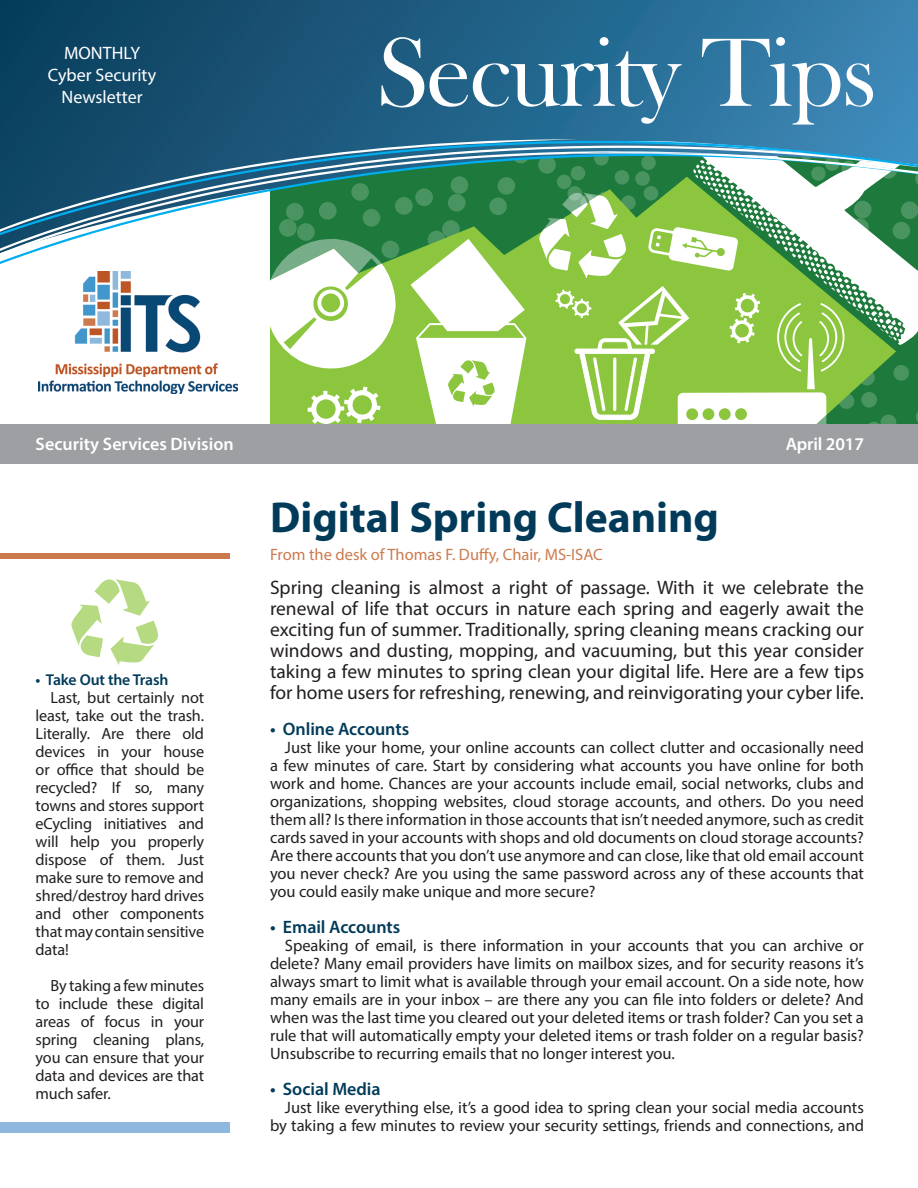
<style>
.page{position:relative;width:918px;height:1188px;background:#fff}
.page>*{position:absolute;margin:0;border:0;box-sizing:border-box;transform-origin:0 0}
.t1{font:100.5px "Bask Old Face";letter-spacing:-.02em;color:#fff}
.t2{font:700 43.5px "Myriad Pro";color:#023b5a}
.t3{font:19.5px/21px "Myriad Pro";color:#231f20;text-align:justify}
.t4{font:600 18px "Myriad Pro";letter-spacing:-.005em;color:#023b5a}
.t5{font:600 18px "Myriad Pro";color:#fff}
.t6{font:18px "Myriad Pro";color:#fff}
.t7{font:16.5px/18px "Myriad Pro";letter-spacing:-.005em;color:#231f20;text-align:justify}
.t8{font:16.5px "Myriad Pro";color:#cc7a4d}
.t9{font:16.2px/18px "Myriad Pro";letter-spacing:-.01em;color:#231f20;text-align:justify}
.t10{font:600 15.75px "Myriad Pro";letter-spacing:-.01em;color:#023b5a}
</style>
<div class="page">
<div style="left:270px;top:268px;width:267px;height:156px;background:#8bc63e"></div>
<svg style="left:410px;top:268px;width:116px;height:156px"></svg>
<svg style="left:308px;top:387px;width:73px;height:37px"></svg>
<svg style="left:270px;top:268px;width:126px;height:108px"></svg>
<img style="left:38px;top:271px;width:199px;height:122px">
<svg style="left:0;top:0;width:918px;height:139px;background:#216187"></svg>
<svg style="left:0;top:139px;width:918px;height:12px;background:#2a698d"></svg>
<svg style="left:0;top:262px;width:537px;height:6px"></svg>
<svg style="left:0;top:151px;width:537px;height:111px"></svg>
<svg style="left:537px;top:142px;width:381px;height:282px"></svg>
<div style="left:0;top:424px;width:918px;height:40px;background:#9d9fa2"></div>
<div style="left:0;top:553px;width:230px;height:6px;background:#cc7a4d"></div>
<div style="left:0;top:1123px;width:230px;height:10px;background:#8fb8de"></div>
<svg style="left:71px;top:579px;width:87px;height:86px"></svg>
<p class="t6" style="left:64px;top:42px;width:78px">MONTHLY</p>
<p class="t6" style="left:48px;top:64px;width:110px">Cyber Security</p>
<p class="t6" style="left:62px;top:85px;width:83px">Newsletter</p>
<p class="t1" style="left:377px;top:17px;width:502px">Security Tips</p>
<p class="t5" style="left:36px;top:432px;width:200px">Security Services Division</p>
<p class="t5" style="left:786px;top:432px;width:80px">April 2017</p>
<p class="t10" style="left:36px;top:669px;width:134px">• Take Out the Trash</p>
<p class="t9" style="left:36px;top:688px;width:170px;text-indent:15px">Last, but certainly not least, take out the trash.<br>Literally. Are there old devices in your house or office that should be recycled? If so, many towns and stores support eCycling initiatives and will help you properly dispose of them. Just make sure to remove and shred/destroy hard drives and other components that may contain sensitive data!</p>
<p class="t9" style="left:36px;top:976px;width:170px;text-indent:15px">By taking a few minutes to include these digital areas of focus in your spring cleaning plans, you can ensure that your data and devices are that much safer.</p>
<p class="t2" style="left:270px;top:489px;width:451px">Digital Spring Cleaning</p>
<p class="t8" style="left:270px;top:545px;width:334px">From the desk of Thomas F. Duffy, Chair, MS-ISAC</p>
<p class="t3" style="left:270px;top:577px;width:596px">Spring cleaning is almost a right of passage. With it we celebrate the renewal of life that occurs in nature each spring and eagerly await the exciting fun of summer. Traditionally, spring cleaning means cracking our windows and dusting, mopping, and vacuuming, but this year consider taking a few minutes to spring clean your digital life. Here are a few tips for home users for refreshing, renewing, and reinvigorating your cyber life.</p>
<p class="t4" style="left:270px;top:717px;width:141px">• Online Accounts</p>
<p class="t7" style="left:270px;top:738px;width:596px;text-indent:15px">Just like your home, your online accounts can collect clutter and occasionally need a few minutes of care. Start by considering what accounts you have online for both work and home. Chances are your accounts include email, social networks, clubs and organizations, shopping websites, cloud storage accounts, and others. Do you need them all? Is there information in those accounts that isn’t needed anymore, such as credit cards saved in your accounts with shops and old documents on cloud storage accounts?<br>Are there accounts that you don’t use anymore and can close, like that old email account you never check? Are you using the same password across any of these accounts that you could easily make unique and more secure?</p>
<p class="t4" style="left:270px;top:915px;width:132px">• Email Accounts</p>
<p class="t7" style="left:270px;top:936px;width:596px;text-indent:15px">Speaking of email, is there information in your accounts that you can archive or delete? Many email providers have limits on mailbox sizes, and for security reasons it’s always smart to limit what is available through your email account. On a side note, how many emails are in your inbox – are there any you can file into folders or delete? And when was the last time you cleared out your deleted items or trash folder? Can you set a rule that will automatically empty your deleted items or trash folder on a regular basis?<br>Unsubscribe to recurring emails that no longer interest you.</p>
<p class="t4" style="left:270px;top:1077px;width:112px">• Social Media</p>
<p class="t7" style="left:270px;top:1098px;width:596px;text-align:right">Just like everything else, it’s a good idea to spring clean your social media accounts by taking a few minutes to review your security settings, friends and connections, and</p>
</div>
